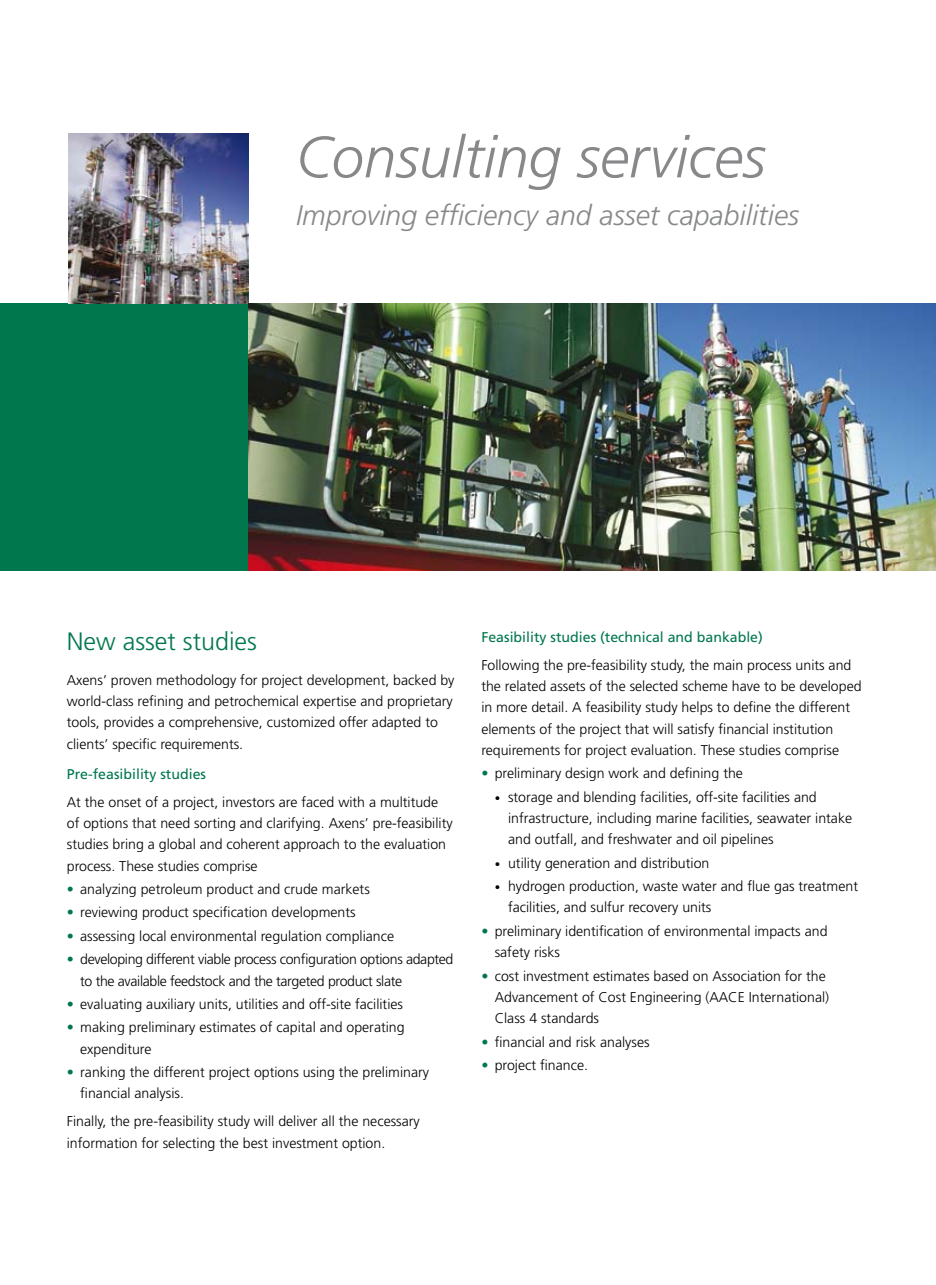
<style>
.page{position:relative;width:936px;height:1285px;background:#fff}
.page>*{position:absolute;margin:0;border:0;box-sizing:border-box;transform-origin:0 0}
.t1{font:italic 300 58.2px "Frutiger LT Std";color:#87888a}
.t2{font:italic 300 28.35px "Frutiger LT Std";color:#87888a}
.t3{font:300 25.2px "Frutiger LT Std";color:#00774c}
.t4{font:300 14.1px/21.1px "Frutiger LT Std";color:#000}
.t5{font:300 14.1px/21.1px "Frutiger LT Std";letter-spacing:-.025em;color:#000}
.t6{font:14.1px "Frutiger LT Std";color:#00774c}
.s1{color:#00774c}
.s2{font-size:10.95px}
</style>
<div class="page">
<div style="left:0;top:303px;width:935px;height:267px;background:#00774c"></div>
<img style="left:68px;top:134px;width:180px;height:169px">
<img style="left:248px;top:303px;width:687px;height:267px">
<h1 class="t1" style="left:296px;top:124px;width:471px">Consulting services</h1>
<h2 class="t2" style="left:296px;top:198px;width:504px">Improving efficiency and asset capabilities</h2>
<h3 class="t3" style="left:67px;top:627px;width:192px">New asset studies</h3>
<p class="t4" style="left:67px;top:669px;width:389px">Axens’ proven methodology for project development, backed by world-class refining and petrochemical expertise and proprietary tools, provides a comprehensive, customized offer adapted to clients’ specific requirements.</p>
<p class="t6" style="left:67px;top:765px;width:141px">Pre-feasibility studies</p>
<p class="t4" style="left:67px;top:791px;width:387px">At the onset of a project, investors are faced with a multitude of options that need sorting and clarifying. Axens’ pre-feasibility studies bring a global and coherent approach to the evaluation process. These studies comprise</p>
<p class="t4" style="left:67px;top:878px;width:304px"><span class="s1">•</span> analyzing petroleum product and crude markets</p>
<p class="t4" style="left:67px;top:902px;width:290px"><span class="s1">•</span> reviewing product specification developments</p>
<p class="t4" style="left:67px;top:925px;width:329px"><span class="s1">•</span> assessing local environmental regulation compliance</p>
<p class="t5" style="left:80px;top:948px;width:375px;text-indent:-13px"><span class="s1">•</span> developing different viable process configuration options adapted to the available feedstock and the targeted product slate</p>
<p class="t4" style="left:67px;top:993px;width:338px"><span class="s1">•</span> evaluating auxiliary units, utilities and off-site facilities</p>
<p class="t4" style="left:80px;top:1016px;width:326px;text-indent:-13px"><span class="s1">•</span> making preliminary estimates of capital and operating expenditure</p>
<p class="t4" style="left:80px;top:1061px;width:350px;text-indent:-13px"><span class="s1">•</span> ranking the different project options using the preliminary financial analysis.</p>
<p class="t4" style="left:67px;top:1110px;width:354px">Finally, the pre-feasibility study will deliver all the necessary information for selecting the best investment option.</p>
<p class="t6" style="left:481px;top:628px;width:283px">Feasibility studies (technical and bankable)</p>
<p class="t4" style="left:481px;top:654px;width:382px">Following the pre-feasibility study, the main process units and the related assets of the selected scheme have to be developed in more detail. A feasibility study helps to define the different elements of the project that will satisfy financial institution requirements for project evaluation. These studies comprise</p>
<p class="t4" style="left:481px;top:763px;width:263px"><span class="s1">•</span> preliminary design work and defining the</p>
<p class="t4" style="left:508px;top:786px;width:345px;text-indent:-13px"><span class="s2">•</span> storage and blending facilities, off-site facilities and infrastructure, including marine facilities, seawater intake and outfall, and freshwater and oil pipelines</p>
<p class="t4" style="left:494px;top:852px;width:216px"><span class="s2">•</span> utility generation and distribution</p>
<p class="t4" style="left:508px;top:875px;width:351px;text-indent:-13px"><span class="s2">•</span> hydrogen production, waste water and flue gas treatment facilities, and sulfur recovery units</p>
<p class="t4" style="left:494px;top:920px;width:334px;text-indent:-13px"><span class="s1">•</span> preliminary identification of environmental impacts and safety risks</p>
<p class="t4" style="left:494px;top:965px;width:336px;text-indent:-13px"><span class="s1">•</span> cost investment estimates based on Association for the<br>Advancement of Cost Engineering (AACE International)<br>Class 4 standards</p>
<p class="t4" style="left:481px;top:1031px;width:170px"><span class="s1">•</span> financial and risk analyses</p>
<p class="t4" style="left:481px;top:1054px;width:108px"><span class="s1">•</span> project finance.</p>
</div>
